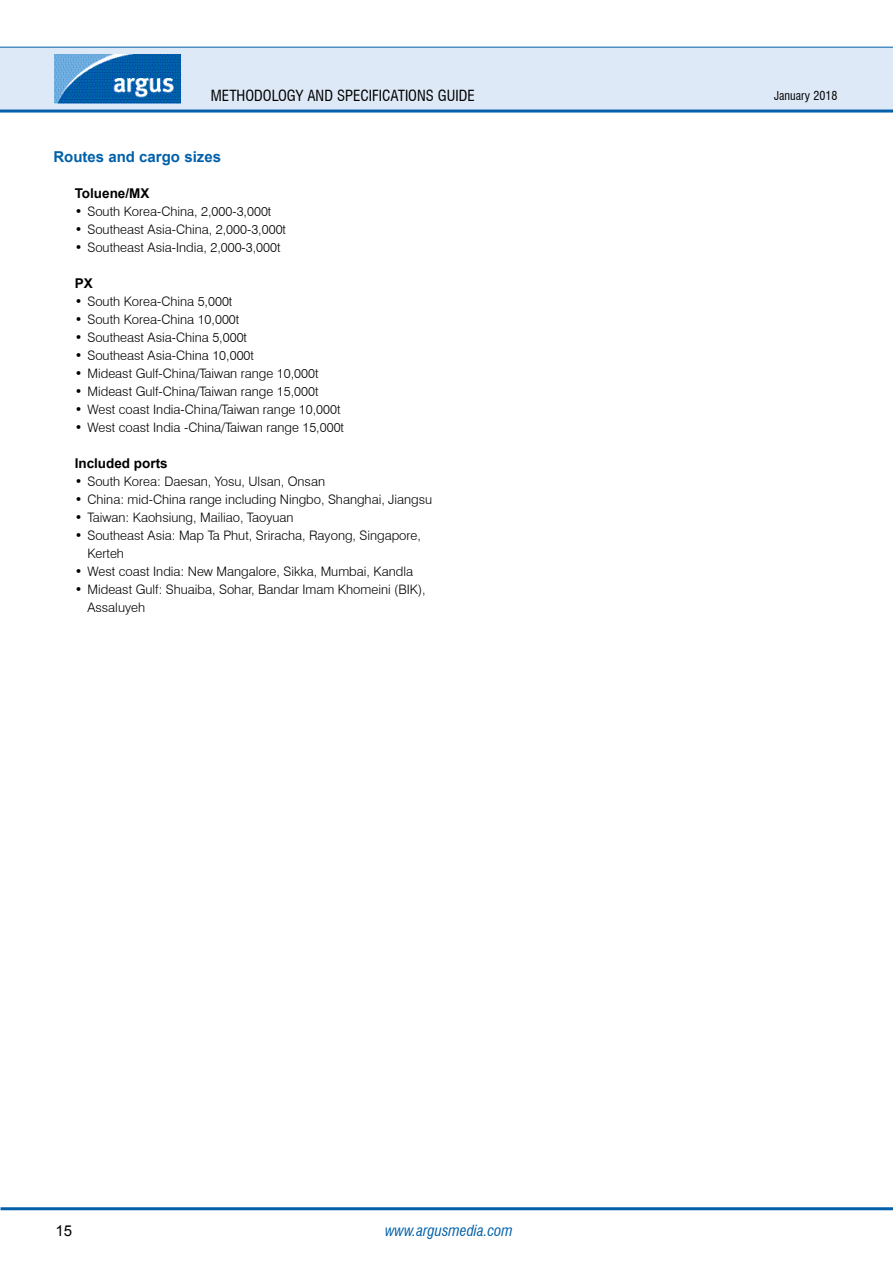
<style>
.page{position:relative;width:893px;height:1263px;background:#fff}
.page>*{position:absolute;margin:0;border:0;box-sizing:border-box;transform-origin:0 0}
.t1{font:condensed 15px "Swiss 721 BT";color:#000}
.t2{font:700 15px "Arial";color:#0060a9}
.t3{font:italic condensed 15px "Swiss 721 BT";color:#0060a9}
.t4{font:15px "Arial";color:#000}
.t5{font:700 13.5px "Arial";color:#000}
.t6{font:300 13.05px/18px "Swiss 721 BT";color:#000}
.t7{font:condensed 12px "Swiss 721 BT";color:#000}
</style>
<div class="page">
<div style="left:0;top:47px;width:893px;height:64px;background:#dee9f7"></div>
<hr style="left:0;top:110px;width:893px;height:3px;background:#0060a9">
<hr style="left:0;top:47px;width:893px;height:1px;background:#0060a9">
<hr style="left:1px;top:1207px;width:892px;height:3px;background:#0060a9">
<img style="left:54px;top:54px;width:126px;height:50px">
<p class="t1" style="left:211px;top:86px;width:265px">METHODOLOGY AND SPECIFICATIONS GUIDE</p>
<p class="t2" style="left:53px;top:147px;width:169px">Routes and cargo sizes</p>
<p class="t5" style="left:75px;top:184px;width:76px">Toluene/MX</p>
<p class="t6" style="left:75px;top:202px;width:198px">• South Korea-China, 2,000-3,000t</p>
<p class="t6" style="left:75px;top:220px;width:213px">• Southeast Asia-China, 2,000-3,000t</p>
<p class="t6" style="left:75px;top:238px;width:207px">• Southeast Asia-India, 2,000-3,000t</p>
<p class="t5" style="left:75px;top:274px;width:20px">PX</p>
<p class="t6" style="left:75px;top:292px;width:159px">• South Korea-China 5,000t</p>
<p class="t6" style="left:75px;top:310px;width:166px">• South Korea-China 10,000t</p>
<p class="t6" style="left:75px;top:328px;width:174px">• Southeast Asia-China 5,000t</p>
<p class="t6" style="left:75px;top:346px;width:181px">• Southeast Asia-China 10,000t</p>
<p class="t6" style="left:75px;top:364px;width:245px">• Mideast Gulf-China/Taiwan range 10,000t</p>
<p class="t6" style="left:75px;top:382px;width:245px">• Mideast Gulf-China/Taiwan range 15,000t</p>
<p class="t6" style="left:75px;top:400px;width:267px">• West coast India-China/Taiwan range 10,000t</p>
<p class="t6" style="left:75px;top:418px;width:271px">• West coast India -China/Taiwan range 15,000t</p>
<p class="t5" style="left:75px;top:454px;width:95px">Included ports</p>
<p class="t6" style="left:75px;top:472px;width:252px">• South Korea: Daesan, Yosu, Ulsan, Onsan</p>
<p class="t6" style="left:75px;top:490px;width:359px">• China: mid-China range including Ningbo, Shanghai, Jiangsu</p>
<p class="t6" style="left:75px;top:508px;width:220px">• Taiwan: Kaohsiung, Mailiao, Taoyuan</p>
<p class="t6" style="left:87px;top:526px;width:335px;text-indent:-13px">• Southeast Asia: Map Ta Phut, Sriracha, Rayong, Singapore,<br>Kerteh</p>
<p class="t6" style="left:75px;top:562px;width:340px">• West coast India: New Mangalore, Sikka, Mumbai, Kandla</p>
<p class="t6" style="left:87px;top:580px;width:340px;text-indent:-13px">• Mideast Gulf: Shuaiba, Sohar, Bandar Imam Khomeini (BIK),<br>Assaluyeh</p>
<p class="t4" style="left:55px;top:1220px;width:18px">15</p>
<p class="t3" style="left:385px;top:1221px;width:129px">www.argusmedia.com</p>
<p class="t7" style="left:774px;top:88px;width:65px">JANUARY 2018</p>
</div>
